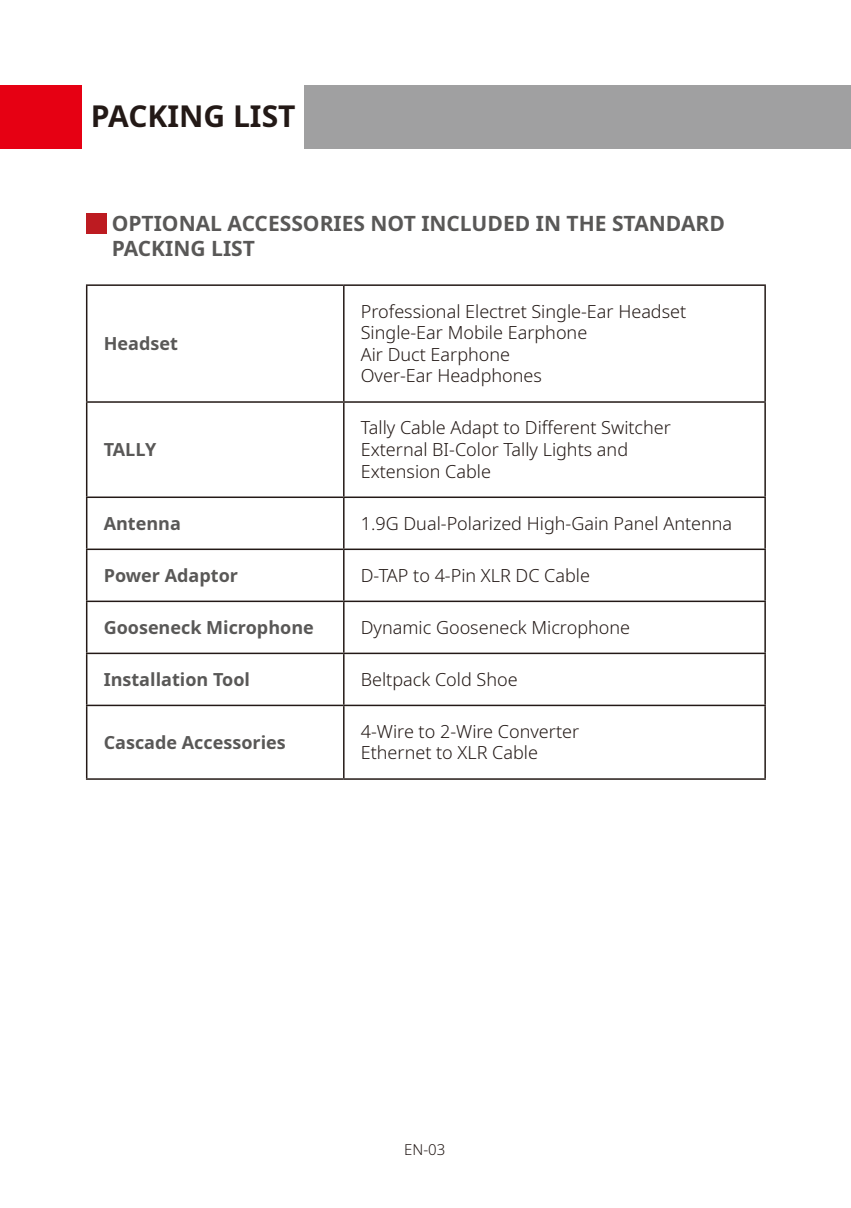
<style>
.page{position:relative;width:851px;height:1208px;background:#fff}
.page>*{position:absolute;margin:0;border:0;box-sizing:border-box;transform-origin:0 0}
.body_B{font:700 30px "Noto Sans";color:#231916}
.body_B-2{font:700 21px/25.2px "Noto Sans";color:#595857}
.body{font:300 18px/21.6px "Noto Sans";color:#231916}
.grey_Bold{font:700 18px "Noto Sans";color:#595857}
.t1{font:300 15px "Noto Sans";color:#231916}
</style>
<div class="page">
<div style="left:82px;top:85px;width:768px;height:63px;background:#a0a0a1"></div>
<div style="left:0;top:85px;width:82px;height:63px;background:#e60013"></div>
<div style="left:82px;top:85px;width:222px;height:63px;background:#fff"></div>
<div style="left:86px;top:213px;width:20px;height:21px;background:#bd1b21"></div>
<hr style="left:86px;top:284px;width:258px;height:2px;background:#231916">
<hr style="left:86px;top:286px;width:1px;height:115px;background:#231916">
<hr style="left:344px;top:284px;width:421px;height:2px;background:#231916">
<hr style="left:343px;top:286px;width:1px;height:115px;background:#231916">
<hr style="left:764px;top:286px;width:1px;height:115px;background:#231916">
<hr style="left:86px;top:401px;width:258px;height:2px;background:#231916">
<hr style="left:86px;top:403px;width:1px;height:93px;background:#231916">
<hr style="left:344px;top:401px;width:421px;height:2px;background:#231916">
<hr style="left:343px;top:403px;width:1px;height:93px;background:#231916">
<hr style="left:764px;top:403px;width:1px;height:93px;background:#231916">
<hr style="left:86px;top:496px;width:258px;height:2px;background:#231916">
<hr style="left:86px;top:498px;width:1px;height:50px;background:#231916">
<hr style="left:344px;top:496px;width:421px;height:2px;background:#231916">
<hr style="left:343px;top:498px;width:1px;height:50px;background:#231916">
<hr style="left:764px;top:498px;width:1px;height:50px;background:#231916">
<hr style="left:86px;top:548px;width:258px;height:2px;background:#231916">
<hr style="left:86px;top:550px;width:1px;height:50px;background:#231916">
<hr style="left:344px;top:548px;width:421px;height:2px;background:#231916">
<hr style="left:343px;top:550px;width:1px;height:50px;background:#231916">
<hr style="left:764px;top:550px;width:1px;height:50px;background:#231916">
<hr style="left:86px;top:600px;width:258px;height:2px;background:#231916">
<hr style="left:86px;top:602px;width:1px;height:50px;background:#231916">
<hr style="left:344px;top:600px;width:421px;height:2px;background:#231916">
<hr style="left:343px;top:602px;width:1px;height:50px;background:#231916">
<hr style="left:764px;top:602px;width:1px;height:50px;background:#231916">
<hr style="left:86px;top:652px;width:258px;height:2px;background:#231916">
<hr style="left:86px;top:654px;width:1px;height:50px;background:#231916">
<hr style="left:344px;top:652px;width:421px;height:2px;background:#231916">
<hr style="left:343px;top:654px;width:1px;height:50px;background:#231916">
<hr style="left:764px;top:654px;width:1px;height:50px;background:#231916">
<hr style="left:86px;top:704px;width:258px;height:2px;background:#231916">
<hr style="left:86px;top:706px;width:1px;height:72px;background:#231916">
<hr style="left:344px;top:704px;width:421px;height:2px;background:#231916">
<hr style="left:343px;top:706px;width:1px;height:72px;background:#231916">
<hr style="left:764px;top:706px;width:1px;height:72px;background:#231916">
<hr style="left:86px;top:778px;width:258px;height:2px;background:#231916">
<hr style="left:344px;top:778px;width:421px;height:2px;background:#231916">
<p class="body_B" style="left:91px;top:95px;width:206px">PACKING LIST</p>
<p class="body_B-2" style="left:112px;top:211px;width:614px">OPTIONAL ACCESSORIES NOT INCLUDED IN THE STANDARD<br>PACKING LIST</p>
<p class="grey_Bold" style="left:104px;top:331px;width:76px">Headset</p>
<p class="grey_Bold" style="left:104px;top:437px;width:54px">TALLY</p>
<p class="body" style="left:361px;top:301px;width:327px">Professional Electret Single-Ear Headset</p>
<p class="body" style="left:361px;top:322px;width:228px">Single-Ear Mobile Earphone</p>
<p class="body" style="left:361px;top:344px;width:151px">Air Duct Earphone</p>
<p class="body" style="left:361px;top:365px;width:183px">Over-Ear Headphones</p>
<p class="body" style="left:361px;top:417px;width:311px">Tally Cable Adapt to Different Switcher</p>
<p class="body" style="left:361px;top:439px;width:269px">External BI-Color Tally Lights and<br>Extension Cable</p>
<p class="grey_Bold" style="left:104px;top:510px;width:79px">Antenna</p>
<p class="body" style="left:361px;top:513px;width:373px">1.9G Dual-Polarized High-Gain Panel Antenna</p>
<p class="grey_Bold" style="left:104px;top:562px;width:136px">Power Adaptor</p>
<p class="body" style="left:361px;top:565px;width:231px">D-TAP to 4-Pin XLR DC Cable</p>
<p class="grey_Bold" style="left:104px;top:614px;width:211px">Gooseneck Microphone</p>
<p class="body" style="left:361px;top:617px;width:271px">Dynamic Gooseneck Microphone</p>
<p class="grey_Bold" style="left:104px;top:666px;width:148px">Installation Tool</p>
<p class="body" style="left:361px;top:669px;width:158px">Beltpack Cold Shoe</p>
<p class="grey_Bold" style="left:104px;top:729px;width:183px">Cascade Accessories</p>
<p class="body" style="left:361px;top:721px;width:220px">4-Wire to 2-Wire Converter</p>
<p class="body" style="left:361px;top:742px;width:179px">Ethernet to XLR Cable</p>
<p class="t1" style="left:404px;top:1138px;width:43px">EN-03</p>
</div>
